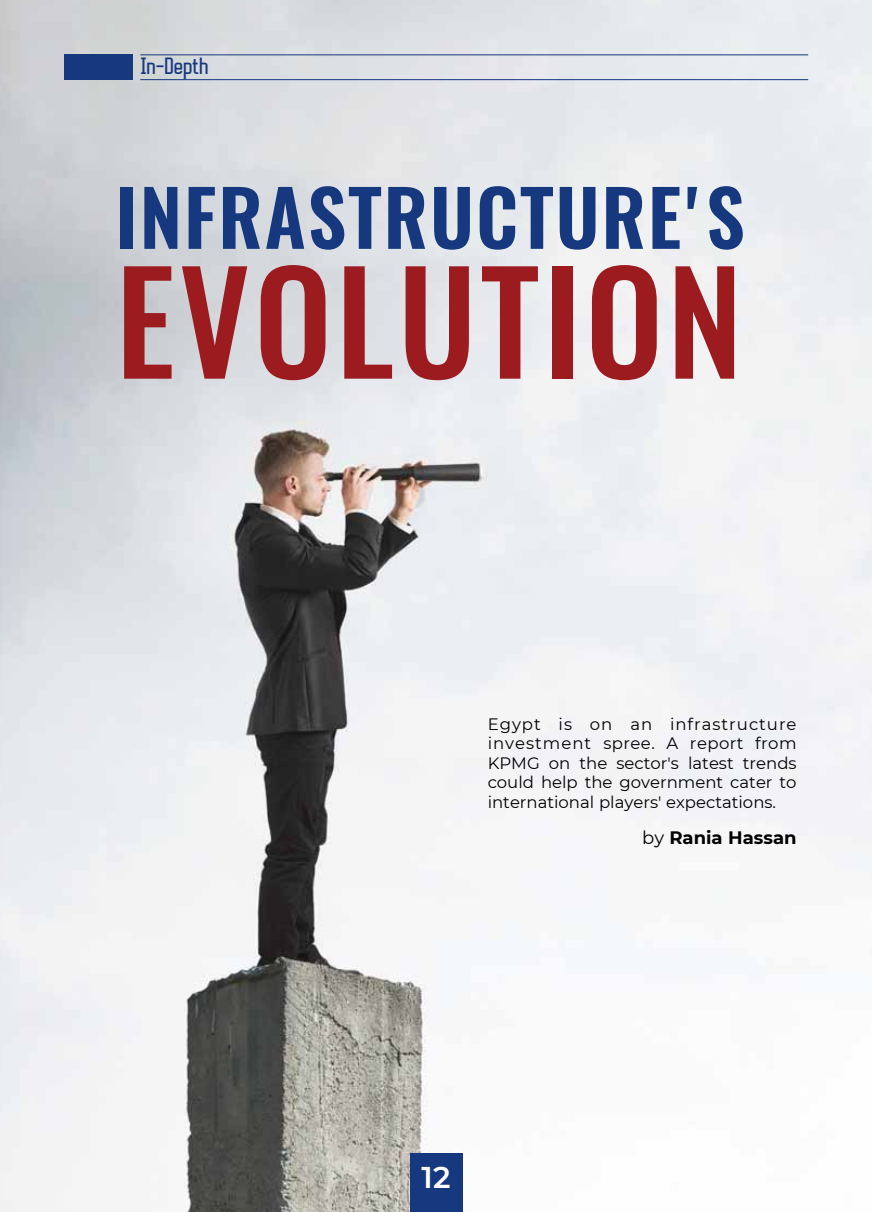
<style>
.page{position:relative;width:872px;height:1212px;background:#fff}
.page>*{position:absolute;margin:0;border:0;box-sizing:border-box;transform-origin:0 0}
.t1{font:500 138.75px "Oswald";letter-spacing:.025em;color:#9b1b1f}
.t2{font:600 76.5px "Oswald";letter-spacing:.025em;color:#15387f}
.t3{font:600 30px "Montserrat";color:#fff}
.t4{font:700 21.9px "Autobus";color:#15387f}
.t5{font:700 18px "Montserrat";color:#000}
.t6{font:16.5px/19.5px "Montserrat";color:#000;text-align:justify}
.s1{font-weight:400}
</style>
<div class="page">
<img style="left:0;top:0;width:872px;height:1212px">
<div style="left:410px;top:1153px;width:52px;height:59px;background:#15387f"></div>
<hr style="left:140px;top:54px;width:668px;height:1px;background:#15387f">
<hr style="left:140px;top:79px;width:668px;height:1px;background:#15387f">
<div style="left:64px;top:54px;width:69px;height:26px;background:#15387f"></div>
<h3 class="t4" style="left:140px;top:58px;width:70px">In-Depth</h3>
<h2 class="t2" style="left:116px;top:165px;width:630px">INFRASTRUCTURE'S</h2>
<h1 class="t1" style="left:116px;top:213px;width:628px">EVOLUTION</h1>
<p class="t6" style="left:487px;top:714px;width:310px">Egypt is on an infrastructure investment spree. A report from KPMG on the sector's latest trends could help the government cater to international players' expectations.</p>
<p class="t5" style="left:642px;top:826px;width:156px"><span class="s1">by</span> Rania Hassan</p>
<h3 class="t3" style="left:421px;top:1159px;width:30px">12</h3>
</div>
